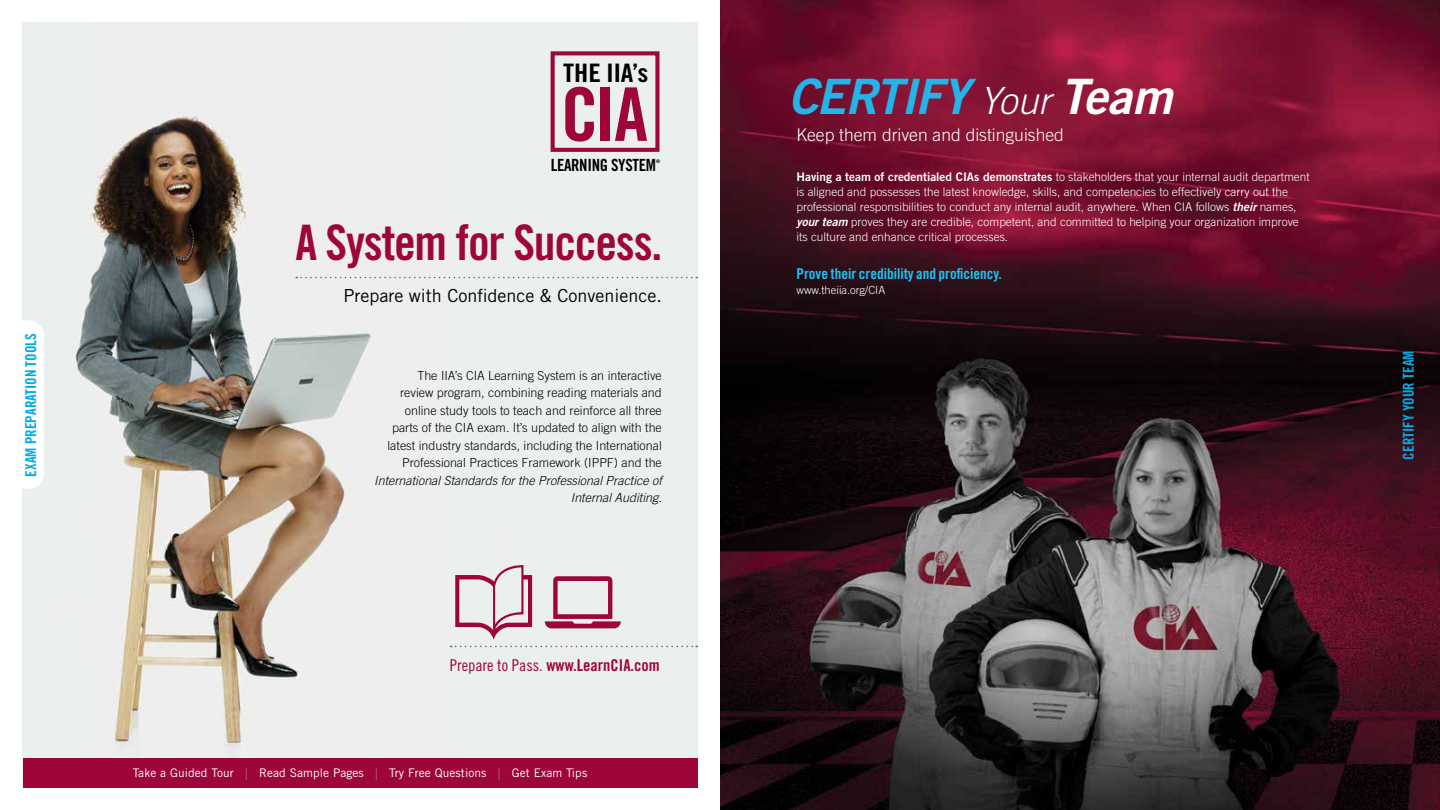
<style>
.page{position:relative;width:1440px;height:810px;background:#fff}
.page>*{position:absolute;margin:0;border:0;box-sizing:border-box;transform-origin:0 0}
.t1{font:74.12px "Trade Gothic Bold Cond Twenty";color:#9d053b}
.t2{font:49px "Trade Gothic Bold Cond Twenty";letter-spacing:-.025em;color:#9d053b}
.t3{font:italic 48.75px "Trade Gothic Bold Two";letter-spacing:-.02em;color:#24b4e9}
.t4{font:25.5px "Trade Gothic Bold Cond Twenty";letter-spacing:-.01em;color:#000;scale:1.11 1}
.t5{font:18px "Trade Gothic";color:#000}
.t6{font:300 17.5px "Trade Gothic";color:#fff}
.t7{font:16.75px "Trade Gothic Bold Cond Twenty";letter-spacing:-.02em;color:#000}
.t8{font:16.25px "Trade Gothic Bold Cond Twenty";color:#9d053b}
.t9{font:15px "Trade Gothic Bold Cond Twenty";color:#20c4f4}
.t10{font:15px "Trade Gothic Bold Cond Twenty";color:#00abe6}
.t11{font:300 12.5px/17.5px "Trade Gothic";color:#000;text-align:right}
.t12{font:italic 300 12.5px/17.5px "Trade Gothic";color:#000;text-align:right}
.t13{font:300 11.88px/15px "Trade Gothic";color:#fff}
.t14{font:11.88px "Trade Gothic";letter-spacing:.01em;color:#fff}
.t15{font:300 11.25px "Trade Gothic";color:#fff}
.t16{font:5px "Trade Gothic Bold Cond Twenty";color:#000}
.s1{font-family:"Trade Gothic Cond Eighteen"}
.s2{font-family:"Avenir Next";font-weight:200;color:#f1f3f4}
.s3{font-family:"Trade Gothic";font-weight:300;font-size:37.5px;color:#fff}
.s4{color:#fff}
.s5{font-family:"Trade Gothic Bold Two";font-weight:400}
.s6{font-family:"Trade Gothic Bold Two";font-weight:400;font-style:italic}
</style>
<div class="page">
<img style="left:23px;top:22px;width:674px;height:736px">
<img style="left:720px;top:0;width:720px;height:810px">
<div style="left:551px;top:51px;width:108px;height:101px;border:4px solid #9d053b"></div>
<svg style="left:296px;top:277px;width:401px;height:1px"></svg>
<svg style="left:451px;top:646px;width:246px;height:1px"></svg>
<svg style="left:455px;top:565px;width:77px;height:75px;background:#d9bbc6"></svg>
<svg style="left:545px;top:576px;width:76px;height:52px;background:#d1a3b3"></svg>
<div style="left:23px;top:758px;width:674px;height:30px;background:#9d053b"></div>
<div style="left:7px;top:320px;width:37px;height:169px;background:#fff;border-radius:15px"></div>
<p class="t10" style="left:22px;top:477px;width:145px;rotate:-90deg">EXAM PREPARATION TOOLS</p>
<h3 class="t4" style="left:563px;top:57px;width:78px">THE IIA’s</h3>
<h1 class="t1" style="left:561px;top:69px;width:89px">CIA</h1>
<h3 class="t7" style="left:551px;top:154px;width:107px">LEARNING SYSTEM</h3>
<p class="t16" style="left:656px;top:158px;width:6px">®</p>
<h2 class="t2" style="left:295px;top:212px;width:369px">A System for Success.</h2>
<h3 class="t5" style="left:343px;top:285px;width:320px">Prepare with Confidence &amp; Convenience.</h3>
<p class="t11" style="left:388px;top:366px;width:276px">The IIA’s CIA Learning System is an interactive review program, combining reading materials and online study tools to teach and reinforce all three parts of the CIA exam. It’s updated to align with the latest industry standards, including the International Professional Practices Framework (IPPF) and the</p>
<p class="t12" style="left:374px;top:471px;width:289px">International Standards for the Professional Practice of<br>Internal Auditing.</p>
<h3 class="t8" style="left:450px;top:655px;width:211px"><span class="s1">Prepare to Pass.</span> www.LearnCIA.com</h3>
<p class="t14" style="left:133px;top:766px;width:456px">Take a Guided Tour <span class="s2">|</span> Read Sample Pages <span class="s2">|</span> Try Free Questions <span class="s2">|</span> Get Exam Tips</p>
<h3 class="t3" style="left:788px;top:66px;width:386px">CERTIFY <span class="s3">Your</span> <span class="s4">Team</span></h3>
<h3 class="t6" style="left:797px;top:125px;width:269px">Keep them driven and distinguished</h3>
<p class="t13" style="left:796px;top:169px;width:515px"><span class="s5">Having a team of credentialed CIAs demonstrates</span> to stakeholders that your internal audit department is aligned and possesses the latest knowledge, skills, and competencies to effectively carry out the professional responsibilities to conduct any internal audit, anywhere. When CIA follows <span class="s6">their</span> names, <span class="s6">your team</span> proves they are credible, competent, and committed to helping your organization improve its culture and enhance critical processes.</p>
<p class="t9" style="left:797px;top:265px;width:207px">Prove their credibility and proficiency.</p>
<p class="t15" style="left:797px;top:284px;width:90px">www.theiia.org/CIA</p>
<p class="t10" style="left:1399px;top:460px;width:111px;rotate:-90deg">CERTIFY YOUR TEAM</p>
</div>
